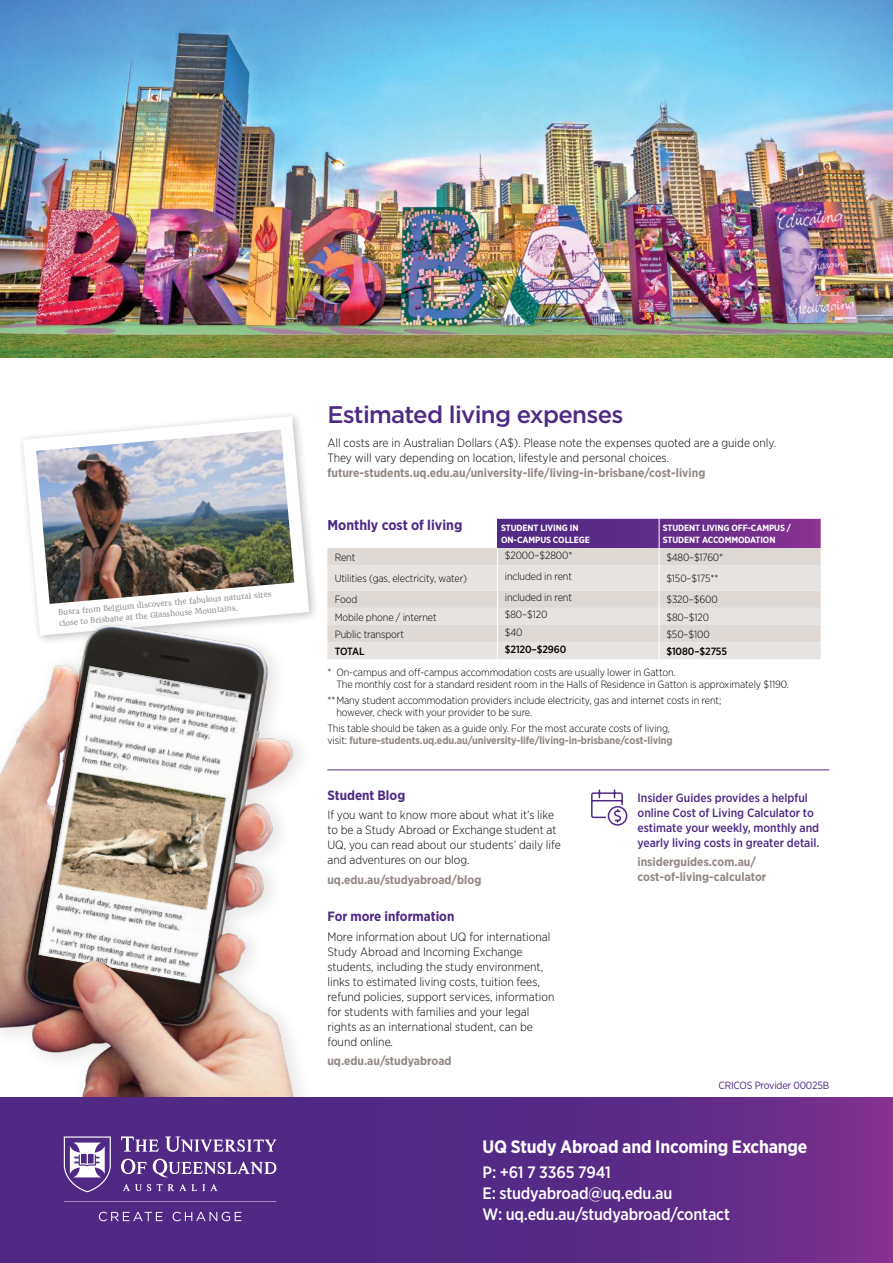
<style>
.page{position:relative;width:893px;height:1263px;background:#fff}
.page>*{position:absolute;margin:0;border:0;box-sizing:border-box;transform-origin:0 0}
.t1{font:500 24px "Gotham";letter-spacing:-.03em;color:#4f2a84}
.t2{font:700 18px "Gotham Narrow";letter-spacing:-.01em;color:#fff}
.t3{font:500 16.5px/21px "Gotham Narrow";letter-spacing:-.01em;color:#fff}
.t4{font:700 14.25px "Gotham Narrow";color:#4f2a84}
.t5{font:700 13.5px "Gotham Narrow";color:#4f2a84}
.t6{font:300 12px/15px "Gotham Narrow";color:#000}
.t7{font:700 12px/15px "Gotham Narrow";color:#938884}
.t8{font:500 12px/15px "Gotham Narrow";color:#4f2a84}
.t9{font:300 10.5px/12px "Gotham Narrow";letter-spacing:-.01em;color:#000}
.t10{font:500 10.5px "Gotham Narrow";letter-spacing:-.01em;color:#000}
.t11{font:10.5px "Gotham Narrow";letter-spacing:-.02em;color:#4f2a84}
.t12{font:700 9px/12px "Gotham Narrow";letter-spacing:-.01em;color:#fff}
.t13{font:7.65px/10.8px "Merriweather";color:#939598}
.s1{font-weight:700;color:#938884}
</style>
<div class="page">
<svg style="left:23px;top:416px;width:286px;height:187px"></svg>
<img style="left:36px;top:430px;width:258px;height:173px">
<img style="left:0;top:603px;width:381px;height:494px">
<img style="left:36px;top:661px;width:219px;height:325px">
<svg style="left:0;top:1097px;width:893px;height:166px;background:#5a2a86"></svg>
<img style="left:0;top:0;width:893px;height:357px">
<svg style="left:591px;top:789px;width:37px;height:37px"></svg>
<hr style="left:327px;top:770px;width:502px;height:1px;background:#4f2a84">
<svg style="left:64px;top:1136px;width:213px;height:85px;background:#6b4b97"></svg>
<div style="left:327px;top:548px;width:170px;height:17px;background:#ded9d5"></div>
<svg style="left:327px;top:565px;width:170px;height:94px;background:#e3dfdc"></svg>
<svg style="left:497px;top:519px;width:324px;height:140px;background:#c9baca"></svg>
<p class="t13" style="left:58px;top:607px;width:215px;rotate:-5deg">Busra from Belgium discovers the fabulous natural sites close to Brisbane at the Glasshouse Mountains.</p>
<h1 class="t1" style="left:327px;top:399px;width:298px">Estimated living expenses</h1>
<p class="t6" style="left:327px;top:435px;width:450px">All costs are in Australian Dollars (A$). Please note the expenses quoted are a guide only.<br>They will vary depending on location, lifestyle and personal choices.</p>
<p class="t7" style="left:327px;top:465px;width:379px">future-students.uq.edu.au/university-life/living-in-brisbane/cost-living</p>
<h3 class="t4" style="left:327px;top:516px;width:136px">Monthly cost of living</h3>
<p class="t12" style="left:501px;top:522px;width:90px">STUDENT LIVING IN<br>ON-CAMPUS COLLEGE</p>
<p class="t12" style="left:663px;top:522px;width:130px">STUDENT LIVING OFF-CAMPUS /<br>STUDENT ACCOMMODATION</p>
<p class="t9" style="left:335px;top:551px;width:22px">Rent</p>
<p class="t9" style="left:505px;top:549px;width:69px">$2000–$2800*</p>
<p class="t9" style="left:666px;top:551px;width:58px">$480–$1760*</p>
<p class="t9" style="left:335px;top:572px;width:134px">Utilities (gas, electricity, water)</p>
<p class="t9" style="left:505px;top:570px;width:69px">included in rent</p>
<p class="t9" style="left:666px;top:572px;width:54px">$150–$175**</p>
<p class="t9" style="left:335px;top:593px;width:24px">Food</p>
<p class="t9" style="left:505px;top:591px;width:69px">included in rent</p>
<p class="t9" style="left:666px;top:593px;width:53px">$320–$600</p>
<p class="t9" style="left:335px;top:611px;width:104px">Mobile phone / internet</p>
<p class="t9" style="left:505px;top:608px;width:44px">$80–$120</p>
<p class="t9" style="left:666px;top:611px;width:44px">$80–$120</p>
<p class="t9" style="left:335px;top:628px;width:71px">Public transport</p>
<p class="t9" style="left:505px;top:626px;width:19px">$40</p>
<p class="t9" style="left:666px;top:628px;width:45px">$50–$100</p>
<p class="t10" style="left:335px;top:645px;width:31px">TOTAL</p>
<p class="t10" style="left:505px;top:642px;width:63px">$2120–$2960</p>
<p class="t10" style="left:666px;top:645px;width:62px">$1080–$2755</p>
<p class="t9" style="left:336px;top:666px;width:454px;text-indent:-9px">* On-campus and off-campus accommodation costs are usually lower in Gatton.<br>The monthly cost for a standard resident room in the Halls of Residence in Gatton is approximately $1190.</p>
<p class="t9" style="left:336px;top:694px;width:386px;text-indent:-9px">**Many student accommodation providers include electricity, gas and internet costs in rent; however, check with your provider to be sure.</p>
<p class="t9" style="left:327px;top:722px;width:347px">This table should be taken as a guide only. For the most accurate costs of living, visit: <span class="s1">future-students.uq.edu.au/university-life/living-in-brisbane/cost-living</span></p>
<p class="t5" style="left:327px;top:787px;width:79px">Student Blog</p>
<p class="t6" style="left:327px;top:807px;width:235px">If you want to know more about what it’s like to be a Study Abroad or Exchange student at UQ, you can read about our students’ daily life and adventures on our blog.</p>
<p class="t7" style="left:327px;top:872px;width:155px">uq.edu.au/studyabroad/blog</p>
<p class="t5" style="left:327px;top:908px;width:129px">For more information</p>
<p class="t6" style="left:327px;top:929px;width:229px">More information about UQ for international Study Abroad and Incoming Exchange students, including the study environment, links to estimated living costs, tuition fees, refund policies, support services, information for students with families and your legal rights as an international student, can be found online.</p>
<p class="t7" style="left:327px;top:1053px;width:126px">uq.edu.au/studyabroad</p>
<p class="t8" style="left:637px;top:790px;width:184px">Insider Guides provides a helpful online Cost of Living Calculator to estimate your weekly, monthly and yearly living costs in greater detail.</p>
<p class="t7" style="left:637px;top:854px;width:130px">insiderguides.com.au/ cost-of-living-calculator</p>
<p class="t11" style="left:718px;top:1078px;width:112px">CRICOS Provider 00025B</p>
<h2 class="t2" style="left:483px;top:1135px;width:326px">UQ Study Abroad and Incoming Exchange</h2>
<h3 class="t3" style="left:483px;top:1161px;width:249px">P: +61 7 3365 7941<br>E: studyabroad@uq.edu.au<br>W: uq.edu.au/studyabroad/contact</h3>
</div>
